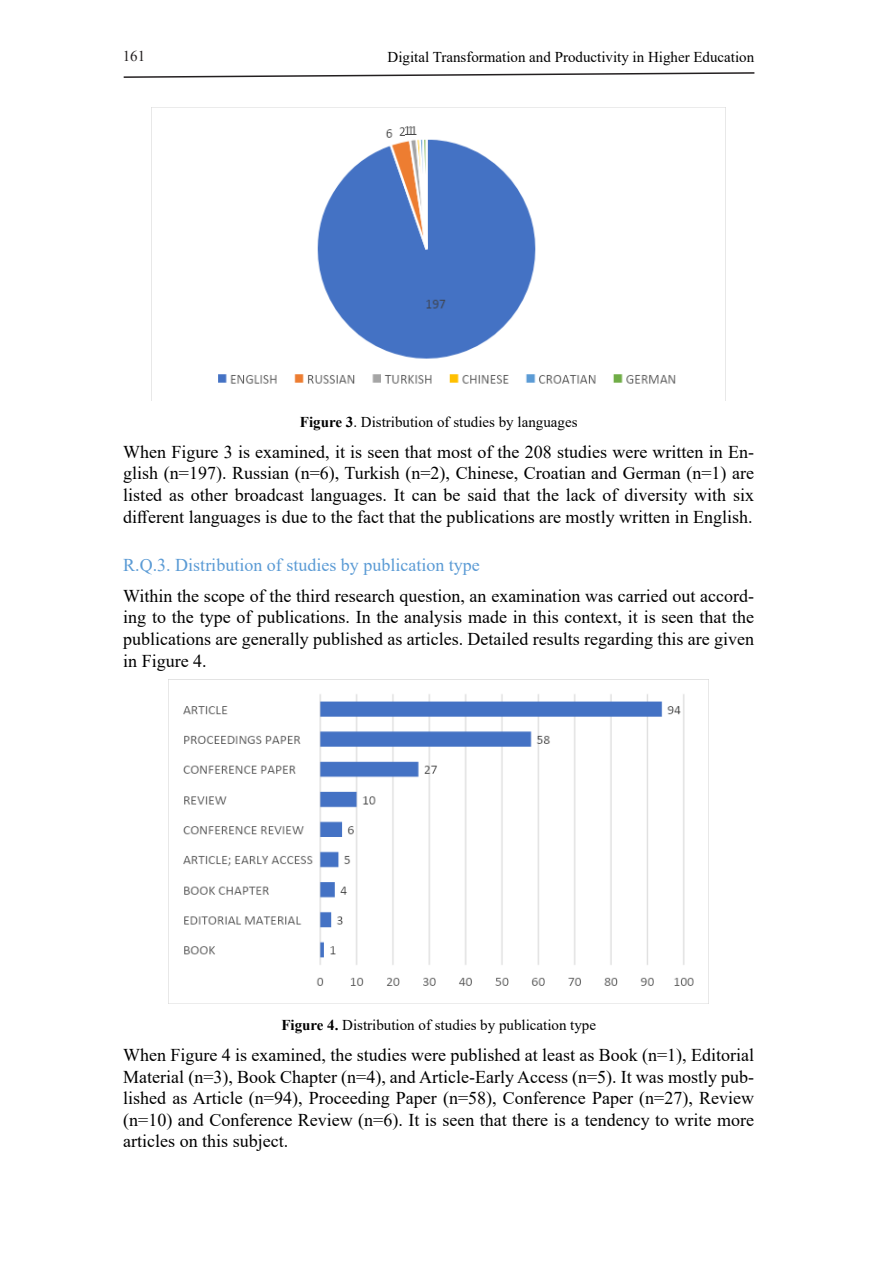
<style>
.page{position:relative;width:893px;height:1263px;background:#fff}
.page>*{position:absolute;margin:0;border:0;box-sizing:border-box;transform-origin:0 0}
.t1{font:18px/21.6px "Times New Roman";color:#000;text-align:justify}
.t2{font:18px "Times New Roman";color:#5b9bd5}
.t3{font:15px "Times New Roman";color:#000}
.t4{font:15px "Times New Roman";color:#231f20}
.s1{font-weight:700}
</style>
<div class="page">
<svg style="left:123px;top:72px;width:632px;height:6px"></svg>
<img style="left:152px;top:107px;width:573px;height:277px">
<img style="left:169px;top:679px;width:540px;height:324px">
<p class="t4" style="left:123px;top:45px;width:24px">161</p>
<p class="t3" style="left:388px;top:47px;width:368px">Digital Transformation and Productivity in Higher Education</p>
<p class="t3" style="left:300px;top:412px;width:279px"><span class="s1">Figure 3</span>. Distribution of studies by languages</p>
<p class="t1" style="left:123px;top:440px;width:632px">When Figure 3 is examined, it is seen that most of the 208 studies were written in En&shy;glish (n=197). Russian (n=6), Turkish (n=2), Chinese, Croatian and German (n=1) are listed as other broadcast languages. It can be said that the lack of diversity with six different languages is due to the fact that the publications are mostly written in English.</p>
<p class="t2" style="left:123px;top:552px;width:358px">R.Q.3. Distribution of studies by publication type</p>
<p class="t1" style="left:123px;top:584px;width:632px">Within the scope of the third research question, an examination was carried out accord&shy;ing to the type of publications. In the analysis made in this context, it is seen that the publications are generally published as articles. Detailed results regarding this are given in Figure 4.</p>
<p class="t3" style="left:281px;top:1015px;width:316px"><span class="s1">Figure 4.</span> Distribution of studies by publication type</p>
<p class="t1" style="left:123px;top:1043px;width:632px">When Figure 4 is examined, the studies were published at least as Book (n=1), Editorial Material (n=3), Book Chapter (n=4), and Article-Early Access (n=5). It was mostly pub&shy;lished as Article (n=94), Proceeding Paper (n=58), Conference Paper (n=27), Review (n=10) and Conference Review (n=6). It is seen that there is a tendency to write more articles on this subject.</p>
</div>
